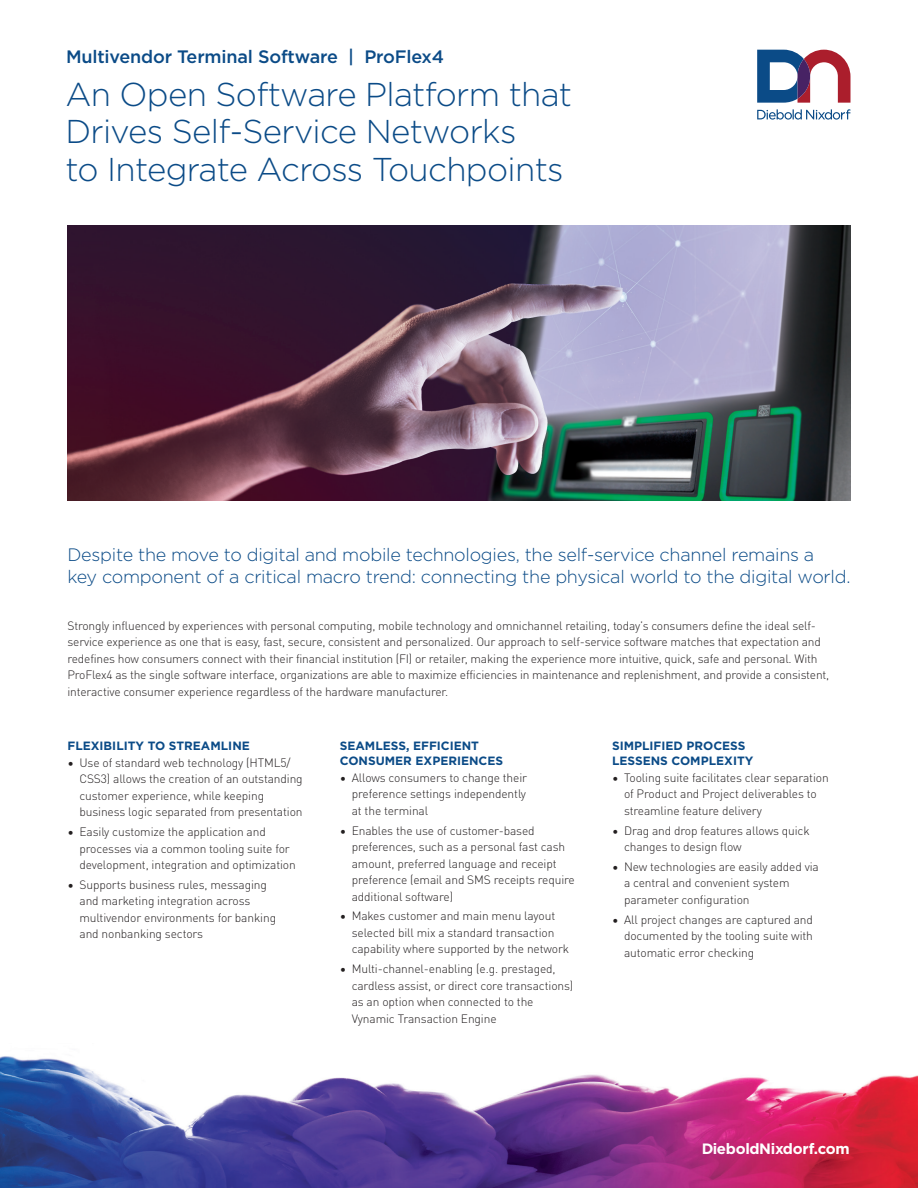
<style>
.page{position:relative;width:918px;height:1188px;background:#fff}
.page>*{position:absolute;margin:0;border:0;box-sizing:border-box;transform-origin:0 0}
.t1{font:300 33px/37.5px "Gotham";letter-spacing:-.02em;color:#0b4b87}
.t2{font:300 18px/22.5px "Gotham";letter-spacing:-.015em;color:#0b4b87}
.t3{font:500 18px "Gotham";letter-spacing:-.01em;color:#0b4b87}
.t4{font:700 15px "Gotham";letter-spacing:-.02em;color:#fff}
.t5{font:300 12px/16.5px "DIN Pro";letter-spacing:-.01em;color:#231f20}
.t6{font:700 12px/15px "Gotham";color:#0b4b87}
</style>
<div class="page">
<img style="left:68px;top:225px;width:782px;height:276px">
<svg style="left:757px;top:50px;width:93px;height:53px"></svg>
<svg style="left:757px;top:109px;width:93px;height:11px"></svg>
<img style="left:0;top:1056px;width:918px;height:132px">
<h2 class="t3" style="left:66px;top:46px;width:380px">Multivendor Terminal Software | ProFlex4</h2>
<h1 class="t1" style="left:65px;top:75px;width:508px">An Open Software Platform that<br>Drives Self-Service Networks<br>to Integrate Across Touchpoints</h1>
<h2 class="t2" style="left:68px;top:543px;width:785px">Despite the move to digital and mobile technologies, the self-service channel remains a<br>key component of a critical macro trend: connecting the physical world to the digital world.</h2>
<p class="t5" style="left:68px;top:616px;width:763px">Strongly influenced by experiences with personal computing, mobile technology and omnichannel retailing, today’s consumers define the ideal self&shy;service experience as one that is easy, fast, secure, consistent and personalized. Our approach to self-service software matches that expectation and redefines how consumers connect with their financial institution (FI) or retailer, making the experience more intuitive, quick, safe and personal. With ProFlex4 as the single software interface, organizations are able to maximize efficiencies in maintenance and replenishment, and provide a consistent, interactive consumer experience regardless of the hardware manufacturer.</p>
<p class="t6" style="left:68px;top:738px;width:184px">FLEXIBILITY TO STREAMLINE</p>
<p class="t5" style="left:80px;top:754px;width:225px;text-indent:-12px">• Use of standard web technology (HTML5/ CSS3) allows the creation of an outstanding customer experience, while keeping business logic separated from presentation</p>
<p class="t5" style="left:80px;top:823px;width:218px;text-indent:-12px">• Easily customize the application and processes via a common tooling suite for development, integration and optimization</p>
<p class="t5" style="left:80px;top:876px;width:198px;text-indent:-12px">• Supports business rules, messaging and marketing integration across multivendor environments for banking and nonbanking sectors</p>
<p class="t6" style="left:340px;top:738px;width:165px">SEAMLESS, EFFICIENT<br>CONSUMER EXPERIENCES</p>
<p class="t5" style="left:352px;top:769px;width:177px;text-align:justify;text-indent:-12px">• Allows consumers to change their preference settings independently at the terminal</p>
<p class="t5" style="left:352px;top:821px;width:225px;text-indent:-12px">• Enables the use of customer-based preferences, such as a personal fast cash amount, preferred language and receipt preference (email and SMS receipts require additional software)</p>
<p class="t5" style="left:352px;top:907px;width:219px;text-indent:-12px">• Makes customer and main menu layout selected bill mix a standard transaction capability where supported by the network</p>
<p class="t5" style="left:352px;top:960px;width:223px;text-indent:-12px">• Multi-channel-enabling (e.g. prestaged, cardless assist, or direct core transactions) as an option when connected to the Vynamic Transaction Engine</p>
<p class="t6" style="left:612px;top:738px;width:143px">SIMPLIFIED PROCESS<br>LESSENS COMPLEXITY</p>
<p class="t5" style="left:624px;top:769px;width:206px;text-indent:-12px">• Tooling suite facilitates clear separation of Product and Project deliverables to streamline feature delivery</p>
<p class="t5" style="left:624px;top:821px;width:187px;text-indent:-12px">• Drag and drop features allows quick changes to design flow</p>
<p class="t5" style="left:624px;top:858px;width:196px;text-indent:-12px">• New technologies are easily added via a central and convenient system parameter configuration</p>
<p class="t5" style="left:624px;top:910px;width:191px;text-align:justify;text-indent:-12px">• All project changes are captured and documented by the tooling suite with automatic error checking</p>
<p class="t4" style="left:702px;top:1140px;width:150px">DieboldNixdorf.com</p>
</div>
